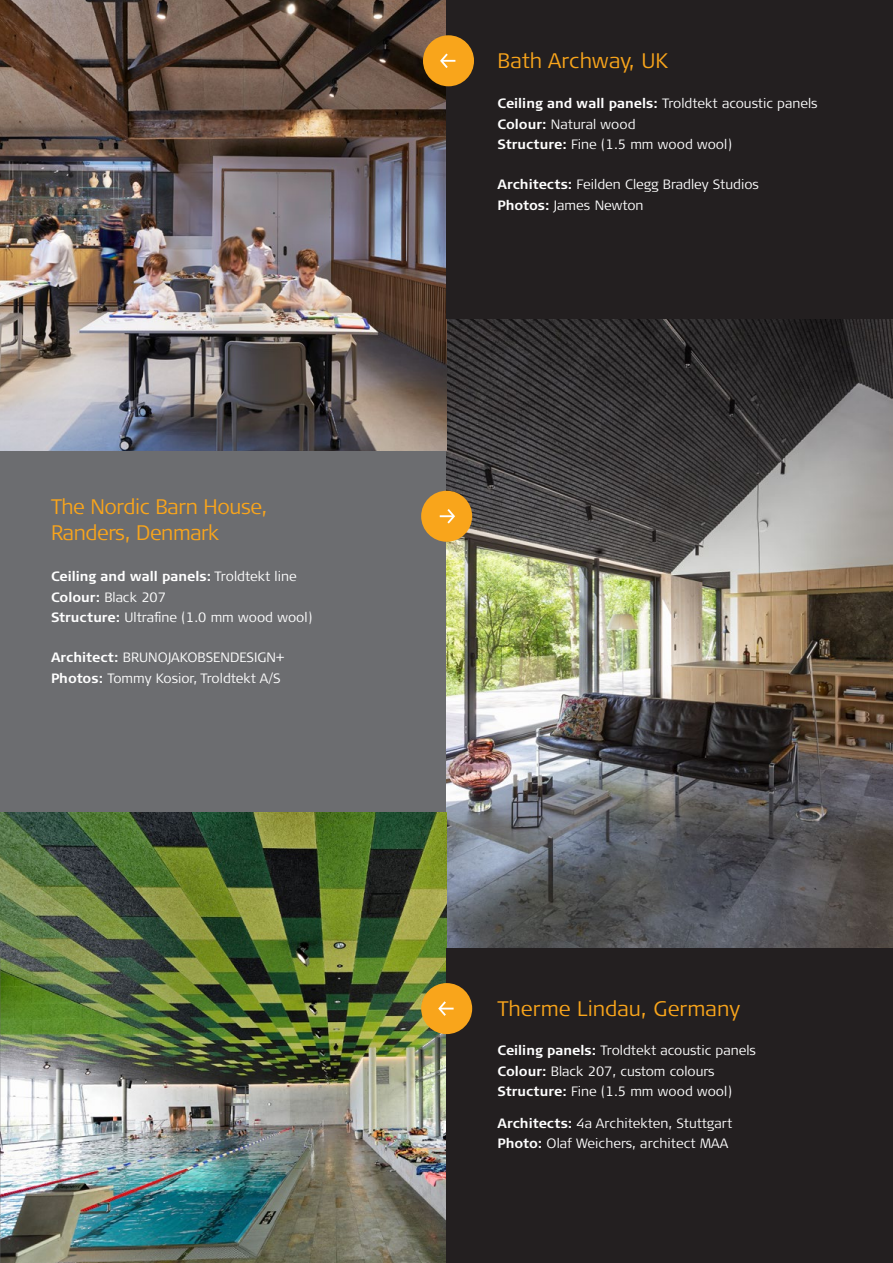
<style>
.page{position:relative;width:893px;height:1263px;background:#fff}
.page>*{position:absolute;margin:0;border:0;box-sizing:border-box;transform-origin:0 0}
.Rubrik_boks{font:300 21px/25.5px "Signa Pro";letter-spacing:-.015em;color:#f9a51b}
.t1{font:300 13.5px "Signa Pro";color:#fff}
.t2{font:700 13.5px "Signa Pro";color:#fff}
.s1{font-weight:300}
.s2{font-weight:700}
</style>
<div class="page">
<div style="left:0;top:451px;width:446px;height:369px;background:#6c6d70"></div>
<img style="left:446px;top:319px;width:447px;height:629px">
<img style="left:0;top:0;width:446px;height:451px">
<img style="left:0;top:812px;width:446px;height:451px">
<div style="left:446px;top:0;width:447px;height:319px;background:#231f20"></div>
<div style="left:423px;top:35px;width:51px;height:51px;background:#f9a51b;border-radius:50%"></div>
<svg style="left:440px;top:53px;width:15px;height:15px"></svg>
<div style="left:446px;top:948px;width:447px;height:315px;background:#231f20"></div>
<div style="left:421px;top:983px;width:51px;height:51px;background:#f9a51b;border-radius:50%"></div>
<svg style="left:438px;top:1001px;width:16px;height:15px"></svg>
<div style="left:421px;top:491px;width:51px;height:51px;background:#f9a51b;border-radius:50%"></div>
<svg style="left:440px;top:509px;width:15px;height:15px"></svg>
<p class="Rubrik_boks" style="left:51px;top:493px;width:218px">The Nordic Barn House,<br>Randers, Denmark</p>
<p class="t2" style="left:51px;top:567px;width:247px">Ceiling and wall panels: <span class="s1">Troldtekt line</span></p>
<p class="t1" style="left:51px;top:587px;width:116px"><span class="s2">Colour:</span> Black 207</p>
<p class="t1" style="left:51px;top:608px;width:263px"><span class="s2">Structure:</span> Ultrafine (1.0 mm wood wool)</p>
<p class="t1" style="left:51px;top:648px;width:235px"><span class="s2">Architect:</span> BRUNOJAKOBSENDESIGN+</p>
<p class="t1" style="left:51px;top:668px;width:231px"><span class="s2">Photos:</span> Tommy Kosior, Troldtekt A/S</p>
<p class="Rubrik_boks" style="left:497px;top:47px;width:173px">Bath Archway, UK</p>
<p class="t1" style="left:497px;top:94px;width:322px"><span class="s2">Ceiling and wall panels:</span> Troldtekt acoustic panels</p>
<p class="t1" style="left:497px;top:115px;width:140px"><span class="s2">Colour:</span> Natural wood</p>
<p class="t1" style="left:497px;top:135px;width:236px"><span class="s2">Structure:</span> Fine (1.5 mm wood wool)</p>
<p class="t1" style="left:497px;top:175px;width:263px"><span class="s2">Architects:</span> Feilden Clegg Bradley Studios</p>
<p class="t1" style="left:497px;top:196px;width:147px"><span class="s2">Photos:</span> James Newton</p>
<p class="Rubrik_boks" style="left:497px;top:994px;width:244px">Therme Lindau, Germany</p>
<p class="t1" style="left:497px;top:1041px;width:260px"><span class="s2">Ceiling panels:</span> Troldtekt acoustic panels</p>
<p class="t1" style="left:497px;top:1061px;width:219px"><span class="s2">Colour:</span> Black 207, custom colours</p>
<p class="t1" style="left:497px;top:1082px;width:236px"><span class="s2">Structure:</span> Fine (1.5 mm wood wool)</p>
<p class="t1" style="left:497px;top:1114px;width:236px"><span class="s2">Architects:</span> 4a Architekten, Stuttgart</p>
<p class="t1" style="left:497px;top:1134px;width:232px"><span class="s2">Photo:</span> Olaf Weichers, architect MAA</p>
</div>
